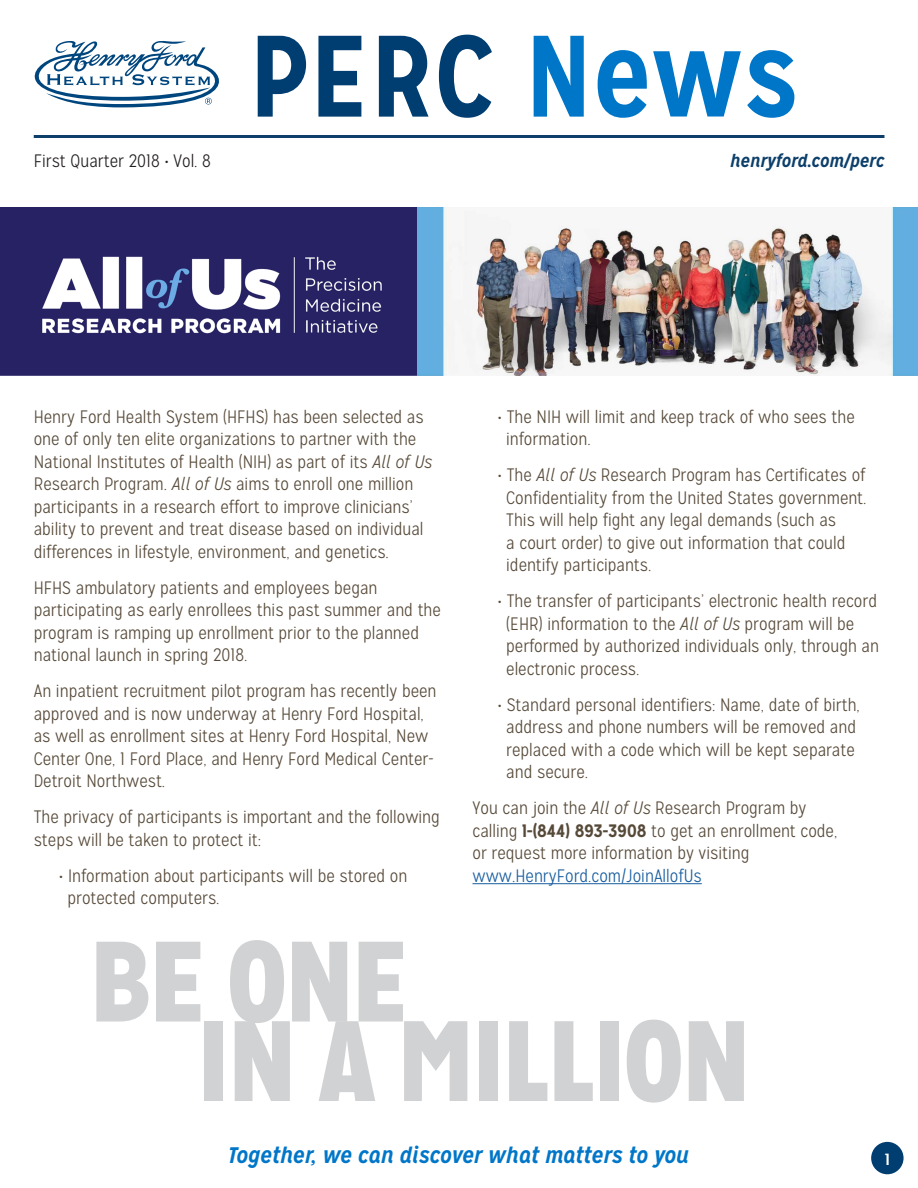
<style>
.page{position:relative;width:918px;height:1188px;background:#fff}
.page>*{position:absolute;margin:0;border:0;box-sizing:border-box;transform-origin:0 0}
.t1{font:700 115.5px "Mission Gothic";color:#003d71}
.t2{font:900 114px "Mission Gothic";color:#d1d2d4}
.t3{font:italic 700 22.5px "Mission Gothic";color:#0076c8}
.t4{font:300 18px/22.5px "Mission Gothic";color:#564938}
.t5{font:300 18px "Mission Gothic";color:#231f20}
.t6{font:italic 700 18px "Mission Gothic";color:#0c3f6a}
.t7{font:16.2px "Mission Gothic Regular SC870";color:#fff;scale:1.39 1}
.s1{color:#0076c8}
.s2{font-style:italic}
.s3{font-weight:700}
.s4{color:#175d9e}
</style>
<div class="page">
<svg style="left:35px;top:41px;width:184px;height:66px"></svg>
<hr style="left:34px;top:135px;width:850px;height:3px;background:#0c3f6a">
<div style="left:871px;top:1142px;width:33px;height:32px;background:#003d71;border-radius:50%"></div>
<hr style="left:472px;top:883px;width:230px;height:1px;background:#175d9e">
<img style="left:0;top:207px;width:918px;height:168px">
<p class="t1" style="left:248px;top:4px;width:553px">PERC <span class="s1">News</span></p>
<p class="t5" style="left:34px;top:150px;width:179px">First Quarter 2018 • Vol. 8</p>
<p class="t6" style="left:730px;top:149px;width:156px">henryford.com/perc</p>
<p class="t4" style="left:34px;top:406px;width:400px">Henry Ford Health System (HFHS) has been selected as one of only ten elite organizations to partner with the National Institutes of Health (NIH) as part of its <span class="s2">All of Us </span>Research Program. <span class="s2">All of Us</span> aims to enroll one million participants in a research effort to improve clinicians’ ability to prevent and treat disease based on individual differences in lifestyle, environment, and genetics.</p>
<p class="t4" style="left:34px;top:577px;width:409px">HFHS ambulatory patients and employees began participating as early enrollees this past summer and the program is ramping up enrollment prior to the planned national launch in spring 2018.</p>
<p class="t4" style="left:34px;top:680px;width:404px">An inpatient recruitment pilot program has recently been approved and is now underway at Henry Ford Hospital, as well as enrollment sites at Henry Ford Hospital, New Center One, 1 Ford Place, and Henry Ford Medical Center-Detroit Northwest.</p>
<p class="t4" style="left:34px;top:806px;width:408px">The privacy of participants is important and the following steps will be taken to protect it:</p>
<p class="t4" style="left:68px;top:865px;width:341px;text-indent:-9px">• Information about participants will be stored on protected computers.</p>
<p class="t4" style="left:506px;top:406px;width:350px;text-indent:-9px">• The NIH will limit and keep track of who sees the information.</p>
<p class="t4" style="left:506px;top:464px;width:362px;text-indent:-9px">• The <span class="s2">All of Us</span> Research Program has Certificates of Confidentiality from the United States government.<br>This will help fight any legal demands (such as<br>a court order) to give out information that could identify participants.</p>
<p class="t4" style="left:506px;top:590px;width:374px;text-indent:-9px">• The transfer of participants’ electronic health record (EHR) information to the <span class="s2">All of Us</span> program will be performed by authorized individuals only, through an electronic process.</p>
<p class="t4" style="left:506px;top:694px;width:355px;text-indent:-9px">• Standard personal identifiers: Name, date of birth, address and phone numbers will be removed and replaced with a code which will be kept separate and secure.</p>
<p class="t4" style="left:472px;top:797px;width:366px">You can join the <span class="s2">All of Us</span> Research Program by calling <span class="s3">1-(844) 893-3908</span> to get an enrollment code, or request more information by visiting <span class="s4">www.HenryFord.com/JoinAllofUs</span></p>
<p class="t2" style="left:91px;top:907px;width:318px">BE ONE</p>
<p class="t2" style="left:199px;top:987px;width:552px">IN A MILLION</p>
<p class="t3" style="left:228px;top:1141px;width:463px">Together, we can discover what matters to you</p>
<p class="t7" style="left:884px;top:1149px;width:6px">1</p>
</div>
